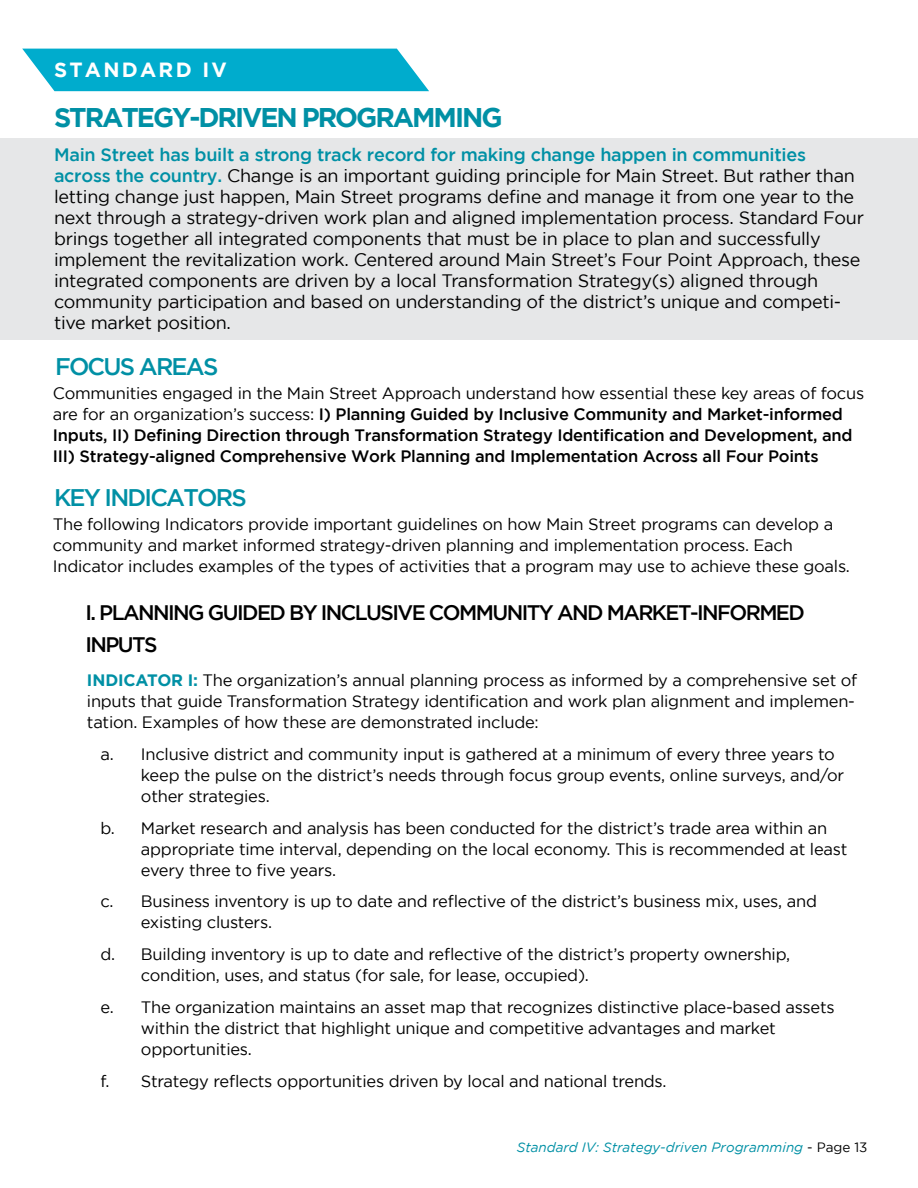
<style>
.page{position:relative;width:918px;height:1188px;background:#fff}
.page>*{position:absolute;margin:0;border:0;box-sizing:border-box;transform-origin:0 0}
.t1{font:700 27px "Gotham";letter-spacing:-.075em;color:#0090a5}
.t2{font:500 24px "Gotham";letter-spacing:-.075em;color:#0090a5}
.t3{font:500 21px/31.5px "Gotham";letter-spacing:-.075em;color:#000}
.t4{font:700 20.55px "Gotham";letter-spacing:.11em;color:#fff}
.t5{font:18px/21px "Gotham";letter-spacing:-.015em;color:#000}
.t6{font:16.5px/21px "Gotham";letter-spacing:-.015em;color:#000}
.t7{font:500 16.5px/21px "Gotham";letter-spacing:-.015em;color:#000}
.t8{font:italic 13.5px "Gotham";color:#0090a5}
.s1{font-weight:500;color:#0090a5}
.s2{font-weight:400}
.s3{font-weight:700;color:#0090a5}
.s4{font-style:normal;color:#000}
</style>
<div class="page">
<div style="left:0;top:138px;width:918px;height:202px;background:#e6e7e8"></div>
<svg style="left:22px;top:49px;width:407px;height:42px;background:#14b2d0"></svg>
<p class="t4" style="left:54px;top:58px;width:175px">STANDARD IV</p>
<h1 class="t1" style="left:54px;top:102px;width:450px">STRATEGY-DRIVEN PROGRAMMING</h1>
<p class="t5" style="left:54px;top:144px;width:811px"><span class="s1">Main Street has built a strong track record for making change happen in communities across the country.</span> Change is an important guiding principle for Main Street. But rather than letting change just happen, Main Street programs define and manage it from one year to the next through a strategy-driven work plan and aligned implementation process. Standard Four brings together all integrated components that must be in place to plan and successfully implement the revitalization work. Centered around Main Street’s Four Point Approach, these integrated components are driven by a local Transformation Strategy(s) aligned through community participation and based on understanding of the district’s unique and competi&shy;tive market position.</p>
<h2 class="t2" style="left:55px;top:353px;width:165px">FOCUS AREAS</h2>
<p class="t7" style="left:53px;top:382px;width:813px"><span class="s2">Communities engaged in the Main Street Approach understand how essential these key areas of focus are for an organization’s success:</span> I) Planning Guided by Inclusive Community and Market-informed Inputs, II) Defining Direction through Transformation Strategy Identification and Development, and III) Strategy-aligned Comprehensive Work Planning and Implementation Across all Four Points</p>
<h2 class="t2" style="left:54px;top:483px;width:194px">KEY INDICATORS</h2>
<p class="t6" style="left:53px;top:514px;width:799px">The following Indicators provide important guidelines on how Main Street programs can develop a community and market informed strategy-driven planning and implementation process. Each<br>Indicator includes examples of the types of activities that a program may use to achieve these goals.</p>
<p class="t3" style="left:85px;top:597px;width:721px">I. PLANNING GUIDED BY INCLUSIVE COMMUNITY AND MARKET-INFORMED<br>INPUTS</p>
<p class="t6" style="left:87px;top:669px;width:772px"><span class="s3">INDICATOR I:</span> The organization’s annual planning process as informed by a comprehensive set of inputs that guide Transformation Strategy identification and work plan alignment and implemen&shy;tation. Examples of how these are demonstrated include:</p>
<p class="t6" style="left:141px;top:743px;width:705px;text-indent:-40px">a. Inclusive district and community input is gathered at a minimum of every three years to keep the pulse on the district’s needs through focus group events, online surveys, and/or other strategies.</p>
<p class="t6" style="left:141px;top:817px;width:708px;text-indent:-40px">b. Market research and analysis has been conducted for the district’s trade area within an appropriate time interval, depending on the local economy. This is recommended at least every three to five years.</p>
<p class="t6" style="left:141px;top:891px;width:678px;text-indent:-41px">c. Business inventory is up to date and reflective of the district’s business mix, uses, and existing clusters.</p>
<p class="t6" style="left:141px;top:944px;width:651px;text-indent:-41px">d. Building inventory is up to date and reflective of the district’s property ownership, condition, uses, and status (for sale, for lease, occupied).</p>
<p class="t6" style="left:141px;top:996px;width:695px;text-indent:-41px">e. The organization maintains an asset map that recognizes distinctive place-based assets within the district that highlight unique and competitive advantages and market opportunities.</p>
<p class="t6" style="left:100px;top:1070px;width:568px">f. Strategy reflects opportunities driven by local and national trends.</p>
<p class="t8" style="left:517px;top:1140px;width:352px">Standard IV: Strategy-driven Programming <span class="s4">- Page 13</span></p>
</div>
